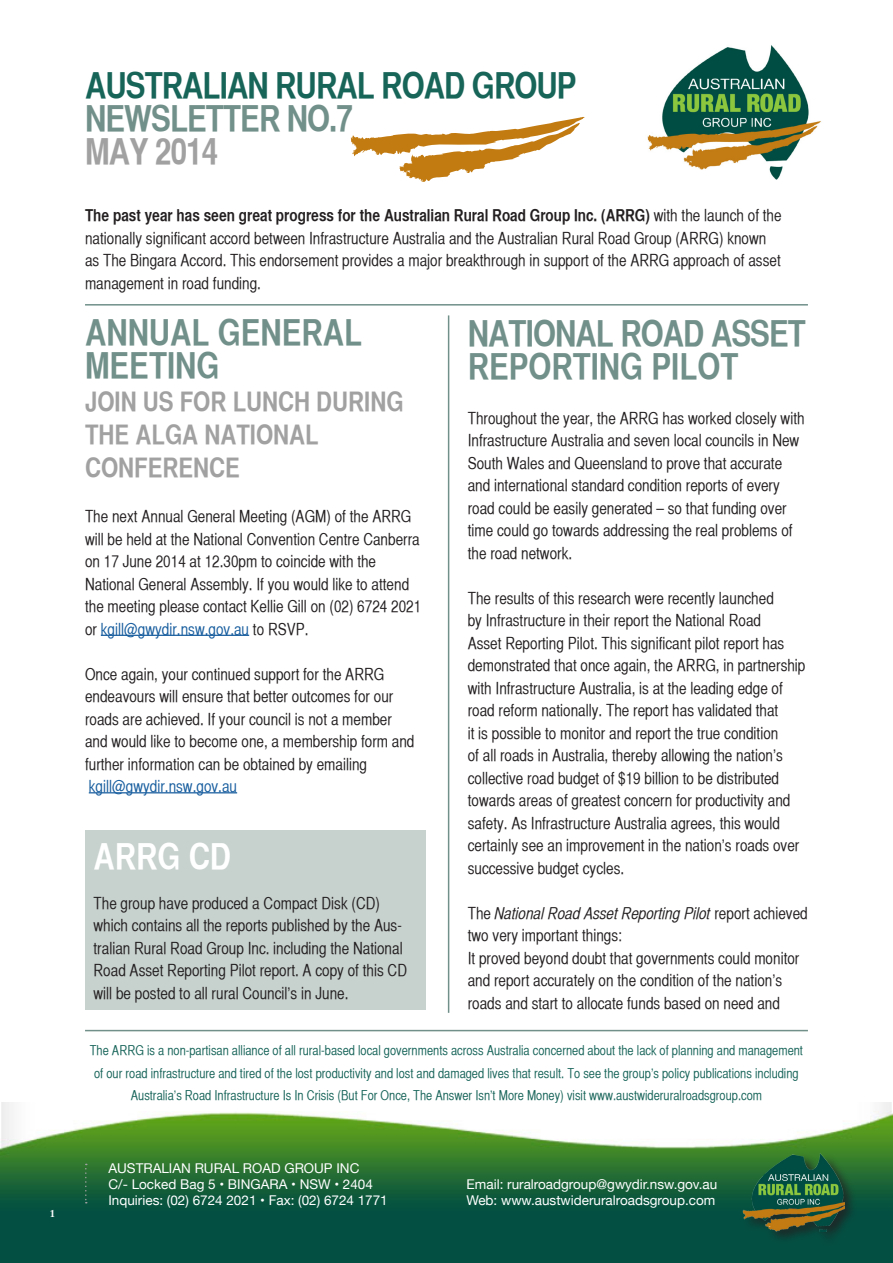
<style>
.page{position:relative;width:893px;height:1263px;background:#fff}
.page>*{position:absolute;margin:0;border:0;box-sizing:border-box;transform-origin:0 0}
.t1{font:36px/33px "Helvetica CY Bold";letter-spacing:-.025em;color:#719089}
.Heading_Helvetica_25{font:36px "Helvetica CY Bold";letter-spacing:-.025em;color:#176459}
.t2{font:36px/33px "Helvetica CY Bold";color:#719089}
.t3{font:36px "Helvetica CY Bold";letter-spacing:-.025em;color:#a1a1a1}
.t4{font:36px "Helvetica CY Bold";color:#fff}
.t5{font:27px/33px "Helvetica CY Bold";color:#a1a1a1}
.t6{font:16.5px/22.5px "Helvetica CY Plain";color:#231f20}
.t7{font:16.5px "Helvetica CY Plain";color:#175d9e}
.t8{font:13.5px/22.5px "Helvetica CY Plain";color:#176459;text-align:center}
.t9{font:13.5px "Helvetica Neue";color:#fff}
.Page_number_words_Ca{font:700 10.5px "Adobe Caslon Pro";color:#fff}
.s1{font-family:"Helvetica CY Bold"}
.s2{color:#175d9e}
.s3{font-family:"Helvetica CY Oblique"}
</style>
<div class="page">
<img style="left:0;top:1102px;width:893px;height:161px">
<svg style="left:85px;top:1164px;width:2px;height:39px"></svg>
<div style="left:742px;top:1153px;width:116px;height:92px;background:#231f20;opacity:.75"></div>
<img style="left:741px;top:1152px;width:103px;height:79px">
<hr style="left:101px;top:635px;width:148px;height:1px;background:#175d9e">
<hr style="left:89px;top:792px;width:148px;height:1px;background:#175d9e">
<img style="left:647px;top:45px;width:174px;height:135px">
<svg style="left:351px;top:117px;width:234px;height:65px"></svg>
<hr style="left:85px;top:1030px;width:723px;height:1px;background:#719089">
<hr style="left:85px;top:304px;width:723px;height:2px;background:#719089">
<div style="left:85px;top:831px;width:340px;height:179px;background:#c7d1ce"></div>
<hr style="left:448px;top:315px;width:1px;height:698px;background:#719089">
<p class="Page_number_words_Ca" style="left:50px;top:1207px;width:7px">1</p>
<p class="Heading_Helvetica_25" style="left:85px;top:63px;width:493px">AUSTRALIAN RURAL ROAD GROUP</p>
<p class="t1" style="left:85px;top:101px;width:269px">NEWSLETTER NO.7</p>
<p class="t3" style="left:85px;top:129px;width:135px">MAY 2014</p>
<p class="t6" style="left:85px;top:204px;width:698px"><span class="s1">The past year has seen great progress for the Australian Rural Road Group Inc. (ARRG)</span> with the launch of the nationally significant accord between Infrastructure Australia and the Australian Rural Road Group (ARRG) known as The Bingara Accord. This endorsement provides a major breakthrough in support of the ARRG approach of asset management in road funding.</p>
<p class="t2" style="left:85px;top:315px;width:279px">ANNUAL GENERAL<br>MEETING</p>
<p class="t5" style="left:85px;top:385px;width:320px">JOIN US FOR LUNCH DURING<br>THE ALGA NATIONAL<br>CONFERENCE</p>
<p class="t6" style="left:85px;top:505px;width:338px">The next Annual General Meeting (AGM) of the ARRG will be held at the National Convention Centre Canberra on 17 June 2014 at 12.30pm to coincide with the National General Assembly. If you would like to attend the meeting please contact Kellie Gill on (02) 6724 2021 or <span class="s2">kgill@gwydir.nsw.gov.au</span> to RSVP.</p>
<p class="t6" style="left:85px;top:663px;width:331px">Once again, your continued support for the ARRG endeavours will ensure that better outcomes for our roads are achieved. If your council is not a member and would like to become one, a membership form and further information can be obtained by emailing</p>
<p class="t7" style="left:89px;top:777px;width:150px">kgill@gwydir.nsw.gov.au</p>
<p class="t1" style="left:468px;top:316px;width:340px">NATIONAL ROAD ASSET<br>REPORTING PILOT</p>
<p class="t6" style="left:468px;top:407px;width:338px">Throughout the year, the ARRG has worked closely with Infrastructure Australia and seven local councils in New South Wales and Queensland to prove that accurate and international standard condition reports of every road could be easily generated – so that funding over time could go towards addressing the real problems of the road network.</p>
<p class="t6" style="left:468px;top:587px;width:339px">The results of this research were recently launched<br>by Infrastructure in their report the National Road<br>Asset Reporting Pilot. This significant pilot report has demonstrated that once again, the ARRG, in partnership with Infrastructure Australia, is at the leading edge of road reform nationally. The report has validated that<br>it is possible to monitor and report the true condition<br>of all roads in Australia, thereby allowing the nation’s collective road budget of $19 billion to be distributed towards areas of greatest concern for productivity and safety. As Infrastructure Australia agrees, this would certainly see an improvement in the nation’s roads over successive budget cycles.</p>
<p class="t6" style="left:468px;top:902px;width:341px">The <span class="s3">National Road Asset Reporting Pilot</span> report achieved two very important things:</p>
<p class="t6" style="left:468px;top:947px;width:333px">It proved beyond doubt that governments could monitor and report accurately on the condition of the nation’s roads and start to allocate funds based on need and</p>
<p class="t8" style="left:90px;top:1039px;width:715px">The ARRG is a non-partisan alliance of all rural-based local governments across Australia concerned about the lack of planning and management of our road infrastructure and tired of the lost productivity and lost and damaged lives that result. To see the group’s policy publications including<br>Australia’s Road Infrastructure Is In Crisis (But For Once, The Answer Isn’t More Money) visit www.austwideruralroadsgroup.com</p>
<p class="t4" style="left:94px;top:835px;width:139px">ARRG CD</p>
<p class="t6" style="left:94px;top:891px;width:315px">The group have produced a Compact Disk (CD) which contains all the reports published by the Aus&shy;tralian Rural Road Group Inc. including the National Road Asset Reporting Pilot report. A copy of this CD will be posted to all rural Council’s in June.</p>
<p class="t9" style="left:108px;top:1158px;width:252px">AUSTRALIAN RURAL ROAD GROUP INC</p>
<p class="t9" style="left:108px;top:1174px;width:266px">C/- Locked Bag 5 • BINGARA • NSW • 2404</p>
<p class="t9" style="left:108px;top:1190px;width:281px">Inquiries: (02) 6724 2021 • Fax: (02) 6724 1771</p>
<p class="t9" style="left:467px;top:1174px;width:252px">Email: ruralroadgroup@gwydir.nsw.gov.au</p>
<p class="t9" style="left:467px;top:1190px;width:250px">Web: www.austwideruralroadsgroup.com</p>
</div>
